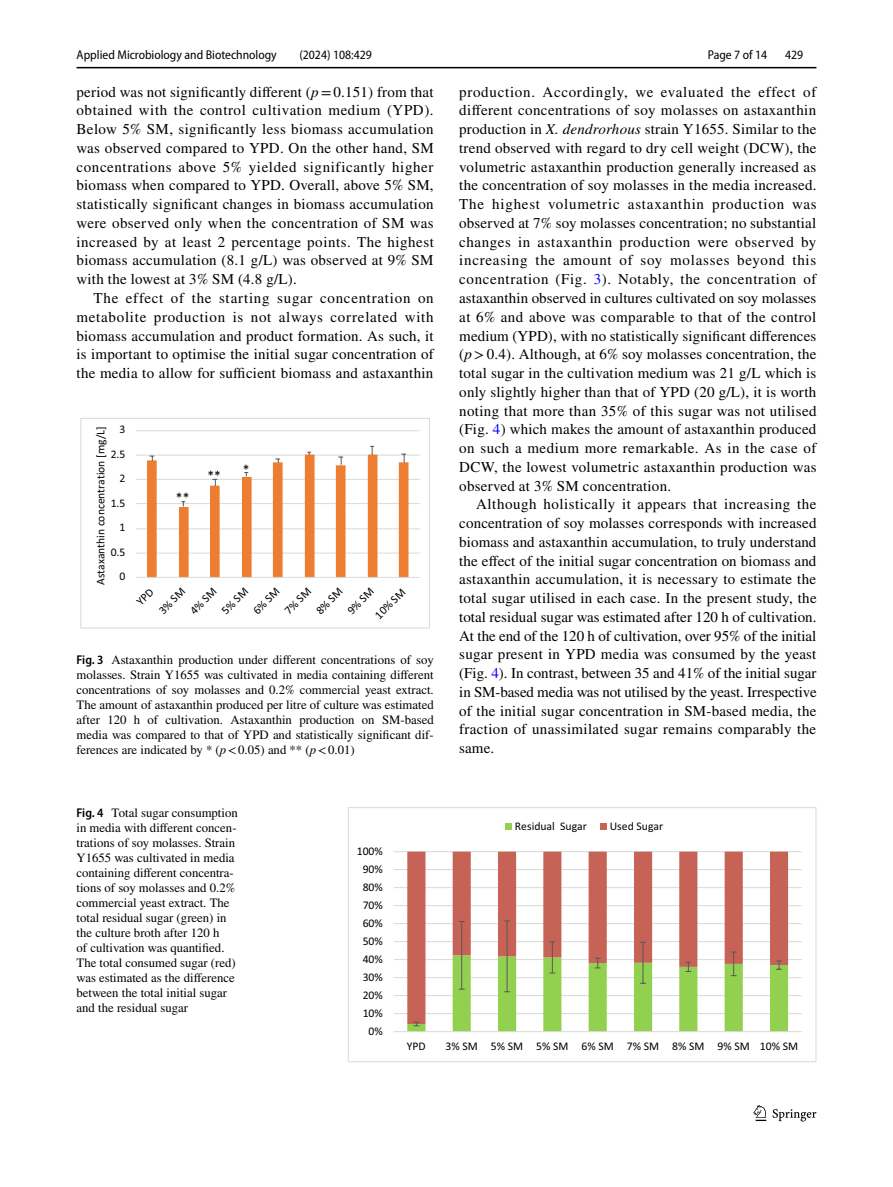
<style>
.page{position:relative;width:893px;height:1187px;background:#fff}
.page>*{position:absolute;margin:0;border:0;box-sizing:border-box;transform-origin:0 0}
.t1{font:15px/18.8px "STIX";letter-spacing:.02em;color:#000;text-align:justify}
.t2{font:13.5px "Calibri 3";color:#000}
.t3{font:12.75px/15px "STIX";color:#000;text-align:justify}
.t4{font:semi-condensed 12.75px "Myriad Pro";color:#000}
.t5{font:11.7px "Calibri 4";color:#000}
.t6{font:11.7px "Calibri 3";letter-spacing:-.005em;color:#000}
.s1{font-style:italic}
.s2{color:#00f}
.s3{font-family:"Myriad Pro";font-weight:600;font-stretch:semi-condensed}
</style>
<div class="page">
<hr style="left:77px;top:67px;width:739px;height:1px;background:#000">
<svg style="left:753px;top:1105px;width:13px;height:15px"></svg>
<svg style="left:773px;top:1109px;width:43px;height:12px"></svg>
<hr style="left:136px;top:552px;width:284px;height:1px;background:#d9d9d9">
<hr style="left:136px;top:528px;width:284px;height:1px;background:#d9d9d9">
<hr style="left:136px;top:503px;width:284px;height:1px;background:#d9d9d9">
<hr style="left:136px;top:479px;width:284px;height:1px;background:#d9d9d9">
<hr style="left:136px;top:454px;width:284px;height:1px;background:#d9d9d9">
<hr style="left:136px;top:430px;width:284px;height:1px;background:#d9d9d9">
<svg style="left:147px;top:446px;width:261px;height:131px"></svg>
<hr style="left:136px;top:577px;width:284px;height:1px;background:#d9d9d9">
<div style="left:80px;top:418px;width:350px;height:210px;border:1px solid #d9d9d9"></div>
<hr style="left:394px;top:1013px;width:408px;height:1px;background:#d9d9d9">
<hr style="left:394px;top:995px;width:408px;height:1px;background:#d9d9d9">
<hr style="left:394px;top:977px;width:408px;height:1px;background:#d9d9d9">
<hr style="left:394px;top:959px;width:408px;height:1px;background:#d9d9d9">
<hr style="left:394px;top:941px;width:408px;height:1px;background:#d9d9d9">
<hr style="left:394px;top:923px;width:408px;height:1px;background:#d9d9d9">
<hr style="left:394px;top:905px;width:408px;height:1px;background:#d9d9d9">
<hr style="left:394px;top:887px;width:408px;height:1px;background:#d9d9d9">
<hr style="left:394px;top:869px;width:408px;height:1px;background:#d9d9d9">
<hr style="left:394px;top:851px;width:408px;height:1px;background:#d9d9d9">
<svg style="left:407px;top:851px;width:381px;height:100px"></svg>
<hr style="left:461px;top:921px;width:1px;height:68px;background:#595959">
<hr style="left:507px;top:920px;width:1px;height:71px;background:#595959">
<hr style="left:552px;top:941px;width:1px;height:31px;background:#595959">
<hr style="left:643px;top:942px;width:1px;height:41px;background:#595959">
<svg style="left:407px;top:951px;width:381px;height:80px"></svg>
<hr style="left:394px;top:1031px;width:408px;height:1px;background:#d9d9d9">
<svg style="left:506px;top:823px;width:6px;height:6px"></svg>
<svg style="left:601px;top:823px;width:6px;height:6px"></svg>
<div style="left:348px;top:807px;width:468px;height:255px;border:1px solid #d9d9d9"></div>
<p class="t4" style="left:77px;top:48px;width:202px">Applied Microbiology and Biotechnology</p>
<p class="t4" style="left:299px;top:48px;width:74px">(2024) 108:429</p>
<p class="t4" style="left:708px;top:48px;width:61px">Page 7 of 14</p>
<p class="t4" style="left:785px;top:48px;width:20px">429</p>
<p class="t1" style="left:77px;top:83px;width:359px">period was not significantly different (<span class="s1">p</span>=0.151) from that obtained with the control cultivation medium (YPD).<br>Below 5% SM, significantly less biomass accumulation was observed compared to YPD. On the other hand, SM concentrations above 5% yielded significantly higher biomass when compared to YPD. Overall, above 5% SM, statistically significant changes in biomass accumulation were observed only when the concentration of SM was increased by at least 2 percentage points. The highest biomass accumulation (8.1 g/L) was observed at 9% SM with the lowest at 3% SM (4.8 g/L).</p>
<p class="t1" style="left:77px;top:289px;width:359px;text-indent:17px">The effect of the starting sugar concentration on metabolite production is not always correlated with biomass accumulation and product formation. As such, it is important to optimise the initial sugar concentration of the media to allow for sufficient biomass and astaxanthin</p>
<p class="t1" style="left:459px;top:83px;width:359px">production. Accordingly, we evaluated the effect of different concentrations of soy molasses on astaxanthin production in <span class="s1">X. dendrorhous</span> strain Y1655. Similar to the trend observed with regard to dry cell weight (DCW), the volumetric astaxanthin production generally increased as the concentration of soy molasses in the media increased.<br>The highest volumetric astaxanthin production was observed at 7% soy molasses concentration; no substantial changes in astaxanthin production were observed by increasing the amount of soy molasses beyond this concentration (Fig. <span class="s2">3</span>). Notably, the concentration of astaxanthin observed in cultures cultivated on soy molasses at 6% and above was comparable to that of the control medium (YPD), with no statistically significant differences (<span class="s1">p</span>&gt;0.4). Although, at 6% soy molasses concentration, the total sugar in the cultivation medium was 21 g/L which is only slightly higher than that of YPD (20 g/L), it is worth noting that more than 35% of this sugar was not utilised (Fig. <span class="s2">4</span>) which makes the amount of astaxanthin produced on such a medium more remarkable. As in the case of DCW, the lowest volumetric astaxanthin production was observed at 3% SM concentration.</p>
<p class="t1" style="left:459px;top:496px;width:359px;text-indent:17px">Although holistically it appears that increasing the concentration of soy molasses corresponds with increased biomass and astaxanthin accumulation, to truly understand the effect of the initial sugar concentration on biomass and astaxanthin accumulation, it is necessary to estimate the total sugar utilised in each case. In the present study, the total residual sugar was estimated after 120 h of cultivation.<br>At the end of the 120 h of cultivation, over 95% of the initial sugar present in YPD media was consumed by the yeast (Fig. <span class="s2">4</span>). In contrast, between 35 and 41% of the initial sugar in SM-based media was not utilised by the yeast. Irrespective of the initial sugar concentration in SM-based media, the fraction of unassimilated sugar remains comparably the same.</p>
<p class="t6" style="left:120px;top:421px;width:7px">3</p>
<p class="t6" style="left:92px;top:584px;width:160px;rotate:-90deg">Astaxanthin concentration [mg/L]</p>
<p class="t6" style="left:111px;top:445px;width:16px">2.5</p>
<p class="t2" style="left:243px;top:460px;width:8px">*</p>
<p class="t2" style="left:208px;top:466px;width:15px">**</p>
<p class="t6" style="left:120px;top:470px;width:7px">2</p>
<p class="t2" style="left:176px;top:488px;width:15px">**</p>
<p class="t6" style="left:111px;top:495px;width:16px">1.5</p>
<p class="t6" style="left:120px;top:519px;width:7px">1</p>
<p class="t6" style="left:111px;top:543px;width:16px">0.5</p>
<p class="t6" style="left:120px;top:567px;width:7px">0</p>
<p class="t6" style="left:155px;top:606px;width:34px;rotate:-45deg">3% SM</p>
<p class="t6" style="left:186px;top:606px;width:34px;rotate:-45deg">4% SM</p>
<p class="t6" style="left:218px;top:606px;width:34px;rotate:-45deg">5% SM</p>
<p class="t6" style="left:249px;top:606px;width:34px;rotate:-45deg">6% SM</p>
<p class="t6" style="left:281px;top:606px;width:34px;rotate:-45deg">7% SM</p>
<p class="t6" style="left:312px;top:606px;width:34px;rotate:-45deg">8% SM</p>
<p class="t6" style="left:344px;top:606px;width:34px;rotate:-45deg">9% SM</p>
<p class="t6" style="left:371px;top:611px;width:40px;rotate:-45deg">10% SM</p>
<p class="t3" style="left:77px;top:652px;width:359px"><span class="s3">Fig. 3</span> Astaxanthin production under different concentrations of soy molasses. Strain Y1655 was cultivated in media containing different concentrations of soy molasses and 0.2% commercial yeast extract.<br>The amount of astaxanthin produced per litre of culture was estimated after 120 h of cultivation. Astaxanthin production on SM-based media was compared to that of YPD and statistically significant dif&shy;ferences are indicated by * (<span class="s1">p</span>&lt;0.05) and ** (<span class="s1">p</span>&lt;0.01)</p>
<p class="t3" style="left:77px;top:805px;width:163px;text-align:left"><span class="s3">Fig. 4</span> Total sugar consumption in media with different concen&shy;trations of soy molasses. Strain<br>Y1655 was cultivated in media containing different concentra&shy;tions of soy molasses and 0.2% commercial yeast extract. The total residual sugar (green) in the culture broth after 120 h<br>of cultivation was quantified.<br>The total consumed sugar (red) was estimated as the difference between the total initial sugar and the residual sugar</p>
<p class="t5" style="left:357px;top:843px;width:28px">100%</p>
<p class="t5" style="left:363px;top:861px;width:22px">90%</p>
<p class="t5" style="left:363px;top:879px;width:22px">80%</p>
<p class="t5" style="left:363px;top:896px;width:22px">70%</p>
<p class="t5" style="left:363px;top:914px;width:22px">60%</p>
<p class="t5" style="left:363px;top:932px;width:22px">50%</p>
<p class="t5" style="left:363px;top:950px;width:22px">40%</p>
<p class="t5" style="left:363px;top:968px;width:22px">30%</p>
<p class="t5" style="left:363px;top:986px;width:22px">20%</p>
<p class="t5" style="left:363px;top:1004px;width:22px">10%</p>
<p class="t5" style="left:369px;top:1022px;width:16px">0%</p>
<p class="t5" style="left:515px;top:817px;width:73px">Residual Sugar</p>
<p class="t5" style="left:610px;top:817px;width:55px">Used Sugar</p>
<p class="t5" style="left:407px;top:1038px;width:20px">YPD</p>
<p class="t5" style="left:446px;top:1038px;width:354px">3% SM 5% SM 5% SM 6% SM 7% SM 8% SM 9% SM 10% SM</p>
</div>
